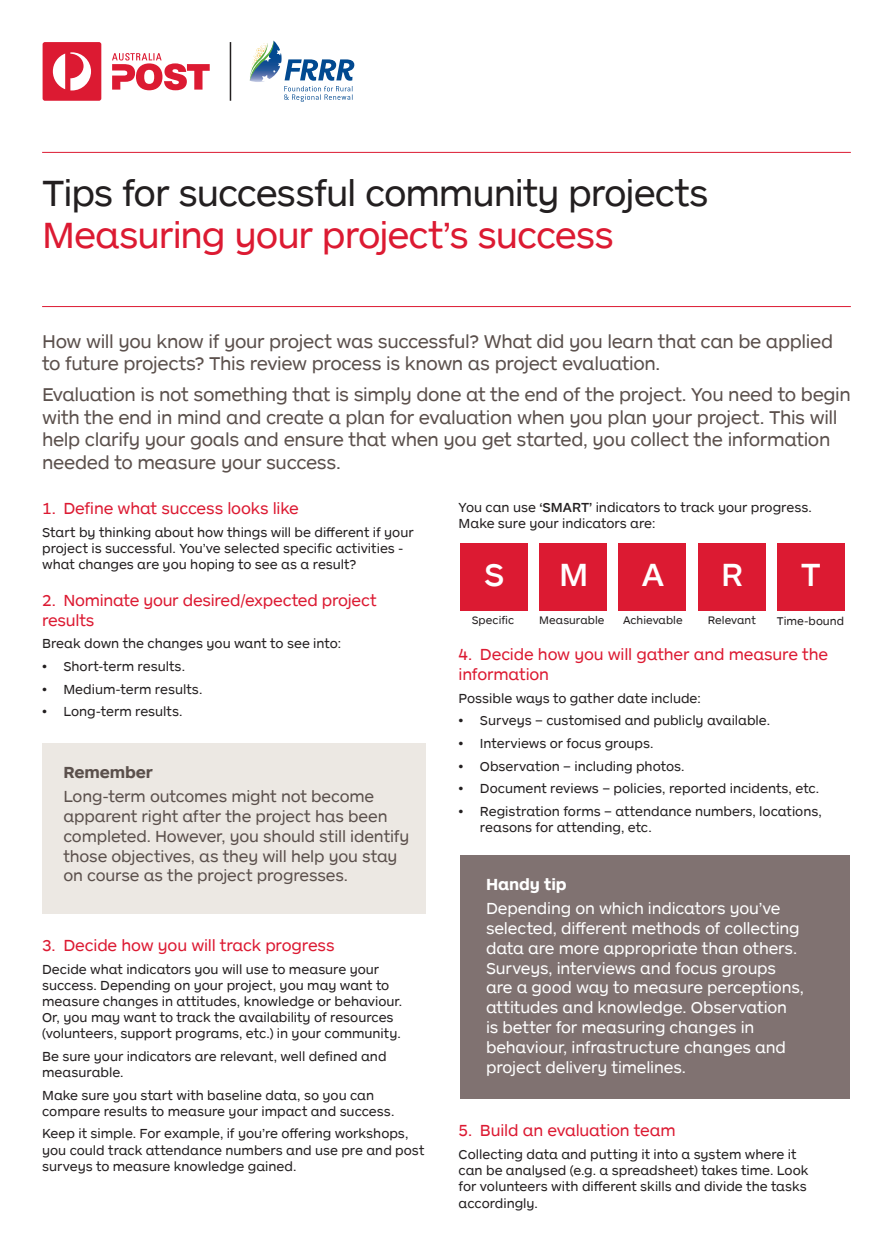
<style>
.page{position:relative;width:893px;height:1260px;background:#fff}
.page>*{position:absolute;margin:0;border:0;box-sizing:border-box;transform-origin:0 0}
.t1{font:37.5px "AP Letter";letter-spacing:-.03em;color:#231f20}
.t2{font:37.5px "AP Letter";letter-spacing:-.03em;color:#dc1a32}
.t3{font:500 33px "AP Letter";color:#fff}
.t4{font:19.05px/22.5px "AP Letter";letter-spacing:-.02em;color:#5b504c}
.t5{font:16.5px/19.8px "AP Letter";letter-spacing:-.01em;color:#fff}
.t6{font:16.5px/19.8px "AP Letter";letter-spacing:-.01em;color:#dc1a32}
.t7{font:16.5px/19.8px "AP Letter";letter-spacing:-.01em;color:#5b504c}
.t8{font:700 16.5px "AP Letter";letter-spacing:-.005em;color:#5b504c}
.t9{font:13.5px/16.2px "AP Letter";color:#231f20}
.t10{font:11.55px "AP Letter";color:#231f20}
.t11{font:11.25px "AP Letter";letter-spacing:.005em;color:#231f20}
.s1{font-weight:500}
.s2{font-weight:700}
</style>
<div class="page">
<div style="left:42px;top:744px;width:383px;height:170px;background:#ece8e3"></div>
<hr style="left:42px;top:306px;width:808px;height:1px;background:#dc1a32">
<hr style="left:42px;top:152px;width:808px;height:1px;background:#dc1a32">
<svg style="left:112px;top:53px;width:97px;height:37px"></svg>
<div style="left:43px;top:42px;width:58px;height:59px;background:#dc1a32;border-radius:2px"></div>
<svg style="left:53px;top:52px;width:38px;height:38px"></svg>
<svg style="left:250px;top:41px;width:104px;height:61px"></svg>
<hr style="left:229px;top:42px;width:2px;height:59px;background:#231f20">
<div style="left:460px;top:543px;width:67px;height:67px;background:#dc1a32"></div>
<div style="left:539px;top:543px;width:67px;height:67px;background:#dc1a32"></div>
<div style="left:618px;top:543px;width:67px;height:67px;background:#dc1a32"></div>
<div style="left:697px;top:543px;width:67px;height:67px;background:#dc1a32"></div>
<div style="left:776px;top:543px;width:68px;height:67px;background:#dc1a32"></div>
<div style="left:460px;top:856px;width:389px;height:243px;background:#807271"></div>
<p class="t1" style="left:42px;top:169px;width:667px">Tips for successful community projects</p>
<h1 class="t2" style="left:42px;top:211px;width:573px">Measuring your project’s success</h1>
<p class="t4" style="left:42px;top:329px;width:792px">How will you know if your project was successful? What did you learn that can be applied to future projects? This review process is known as project evaluation.</p>
<p class="t4" style="left:42px;top:383px;width:809px">Evaluation is not something that is simply done at the end of the project. You need to begin with the end in mind and create a plan for evaluation when you plan your project. This will help clarify your goals and ensure that when you get started, you collect the information</p>
<p class="t4" style="left:42px;top:450px;width:300px">needed to measure your success.</p>
<p class="t6" style="left:42px;top:498px;width:258px">1. Define what success looks like</p>
<p class="t9" style="left:42px;top:523px;width:373px">Start by thinking about how things will be different if your project is successful. You’ve selected specific activities - what changes are you hoping to see as a result?</p>
<p class="t6" style="left:42px;top:590px;width:336px">2. Nominate your desired/expected project results</p>
<p class="t9" style="left:42px;top:635px;width:301px">Break down the changes you want to see into:</p>
<p class="t9" style="left:42px;top:658px;width:144px">• Short-term results.</p>
<p class="t9" style="left:42px;top:680px;width:162px">• Medium-term results.</p>
<p class="t9" style="left:42px;top:703px;width:142px">• Long-term results.</p>
<p class="t9" style="left:458px;top:498px;width:354px">You can use <span class="s1">‘SMART’</span> indicators to track your progress.<br>Make sure your indicators are:</p>
<p class="t3" style="left:484px;top:554px;width:22px">S</p>
<p class="t3" style="left:558px;top:554px;width:31px">M</p>
<p class="t3" style="left:641px;top:554px;width:24px">A</p>
<p class="t3" style="left:720px;top:554px;width:23px">R</p>
<p class="t3" style="left:800px;top:554px;width:22px">T</p>
<p class="t11" style="left:471px;top:613px;width:44px">Specific</p>
<p class="t11" style="left:539px;top:613px;width:67px">Measurable</p>
<p class="t11" style="left:622px;top:613px;width:61px">Achievable</p>
<p class="t11" style="left:707px;top:613px;width:50px">Relevant</p>
<p class="t10" style="left:776px;top:613px;width:69px">Time-bound</p>
<p class="t6" style="left:458px;top:644px;width:371px">4. Decide how you will gather and measure the information</p>
<p class="t9" style="left:458px;top:689px;width:244px">Possible ways to gather date include:</p>
<p class="t9" style="left:458px;top:712px;width:313px">• Surveys – customised and publicly available.</p>
<p class="t9" style="left:458px;top:735px;width:196px">• Interviews or focus groups.</p>
<p class="t9" style="left:458px;top:757px;width:227px">• Observation – including photos.</p>
<p class="t9" style="left:458px;top:780px;width:362px">• Document reviews – policies, reported incidents, etc.</p>
<p class="t9" style="left:479px;top:802px;width:343px;text-indent:-21px">• Registration forms – attendance numbers, locations, reasons for attending, etc.</p>
<h3 class="t8" style="left:63px;top:762px;width:91px">Remember</h3>
<p class="t7" style="left:63px;top:786px;width:347px">Long-term outcomes might not become apparent right after the project has been completed. However, you should still identify those objectives, as they will help you stay on course as the project progresses.</p>
<p class="t5" style="left:486px;top:872px;width:296px;line-height:24px"><span class="s2">Handy tip<br></span>Depending on which indicators you’ve</p>
<p class="t5" style="left:486px;top:918px;width:319px">selected, different methods of collecting data are more appropriate than others.<br>Surveys, interviews and focus groups are a good way to measure perceptions, attitudes and knowledge. Observation<br>is better for measuring changes in behaviour, infrastructure changes and project delivery timelines.</p>
<p class="t6" style="left:42px;top:935px;width:294px">3. Decide how you will track progress</p>
<p class="t9" style="left:42px;top:960px;width:361px">Decide what indicators you will use to measure your success. Depending on your project, you may want to measure changes in attitudes, knowledge or behaviour.<br>Or, you may want to track the availability of resources (volunteers, support programs, etc.) in your community.</p>
<p class="t9" style="left:42px;top:1047px;width:346px">Be sure your indicators are relevant, well defined and measurable.</p>
<p class="t9" style="left:42px;top:1086px;width:353px">Make sure you start with baseline data, so you can compare results to measure your impact and success.</p>
<p class="t9" style="left:42px;top:1125px;width:384px">Keep it simple. For example, if you’re offering workshops, you could track attendance numbers and use pre and post surveys to measure knowledge gained.</p>
<p class="t6" style="left:458px;top:1120px;width:218px">5. Build an evaluation team</p>
<p class="t9" style="left:458px;top:1146px;width:351px">Collecting data and putting it into a system where it can be analysed (e.g. a spreadsheet) takes time. Look for volunteers with different skills and divide the tasks accordingly.</p>
</div>
